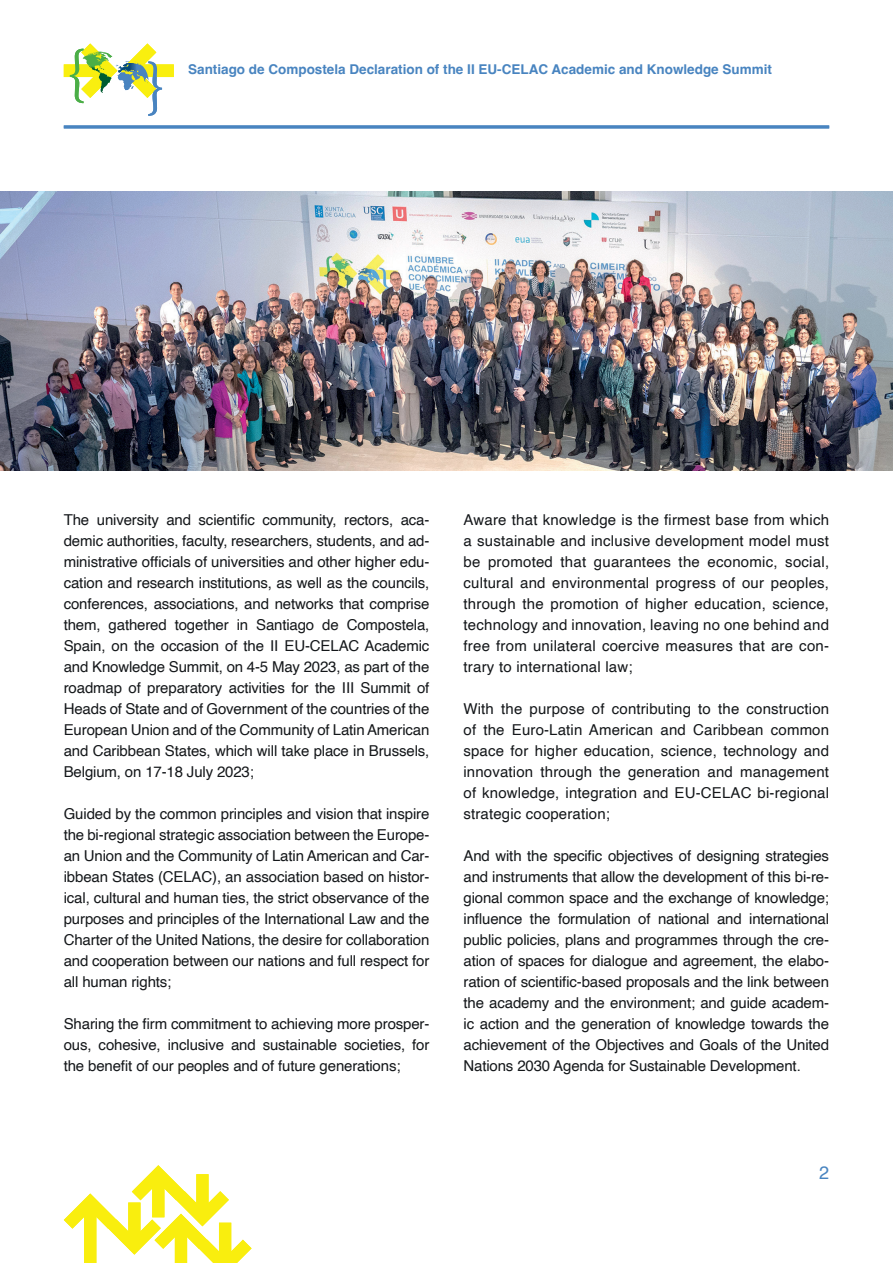
<style>
.page{position:relative;width:893px;height:1263px;background:#fff}
.page>*{position:absolute;margin:0;border:0;box-sizing:border-box;transform-origin:0 0}
.t1{font:18px "Helvetica";color:#4884c0}
.t2{font:15px/21px "Helvetica";letter-spacing:-.01em;color:#14171a;text-align:justify}
.t3{font:700 13.5px "Helvetica";color:#4884c0}
</style>
<div class="page">
<svg style="left:64px;top:43px;width:110px;height:73px"></svg>
<hr style="left:64px;top:125px;width:765px;height:3px;background:#4884c0">
<svg style="left:64px;top:1165px;width:188px;height:98px"></svg>
<img style="left:0;top:191px;width:893px;height:280px">
<p class="t3" style="left:188px;top:61px;width:585px">Santiago de Compostela Declaration of the II EU-CELAC Academic and Knowledge Summit</p>
<p class="t2" style="left:64px;top:510px;width:367px">The university and scientific community, rectors, aca&shy;demic authorities, faculty, researchers, students, and ad&shy;ministrative officials of universities and other higher edu&shy;cation and research institutions, as well as the councils, conferences, associations, and networks that comprise them, gathered together in Santiago de Compostela, Spain, on the occasion of the II EU-CELAC Academic and Knowledge Summit, on 4-5 May 2023, as part of the roadmap of preparatory activities for the III Summit of Heads of State and of Government of the countries of the European Union and of the Community of Latin American and Caribbean States, which will take place in Brussels, Belgium, on 17-18 July 2023;</p>
<p class="t2" style="left:64px;top:804px;width:367px">Guided by the common principles and vision that inspire the bi-regional strategic association between the Europe&shy;an Union and the Community of Latin American and Car&shy;ibbean States (CELAC), an association based on histor&shy;ical, cultural and human ties, the strict observance of the purposes and principles of the International Law and the Charter of the United Nations, the desire for collaboration and cooperation between our nations and full respect for all human rights;</p>
<p class="t2" style="left:64px;top:1014px;width:367px">Sharing the firm commitment to achieving more prosper&shy;ous, cohesive, inclusive and sustainable societies, for the benefit of our peoples and of future generations;</p>
<p class="t2" style="left:463px;top:510px;width:367px">Aware that knowledge is the firmest base from which a sustainable and inclusive development model must be promoted that guarantees the economic, social, cultural and environmental progress of our peoples, through the promotion of higher education, science, technology and innovation, leaving no one behind and free from unilateral coercive measures that are con&shy;trary to international law;</p>
<p class="t2" style="left:463px;top:699px;width:367px">With the purpose of contributing to the construction of the Euro-Latin American and Caribbean common space for higher education, science, technology and innovation through the generation and management of knowledge, integration and EU-CELAC bi-regional strategic cooperation;</p>
<p class="t2" style="left:463px;top:846px;width:367px">And with the specific objectives of designing strategies and instruments that allow the development of this bi-re&shy;gional common space and the exchange of knowledge; influence the formulation of national and international public policies, plans and programmes through the cre&shy;ation of spaces for dialogue and agreement, the elabo&shy;ration of scientific-based proposals and the link between the academy and the environment; and guide academ&shy;ic action and the generation of knowledge towards the achievement of the Objectives and Goals of the United Nations 2030 Agenda for Sustainable Development.</p>
<p class="t1" style="left:819px;top:1158px;width:12px">2</p>
</div>
